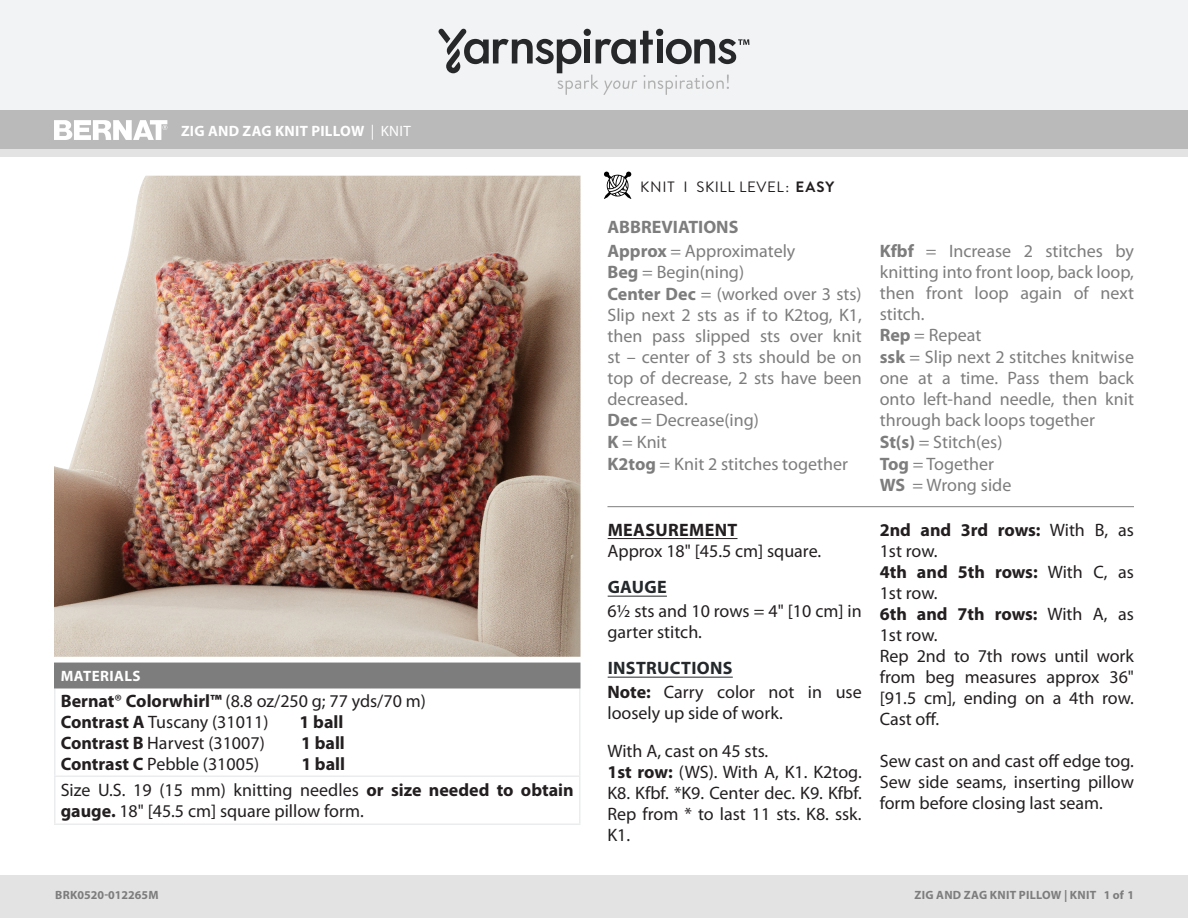
<style>
.page{position:relative;width:1188px;height:918px;background:#fff}
.page>*{position:absolute;margin:0;border:0;box-sizing:border-box;transform-origin:0 0}
.List_Paragraph{font:18px/21px "Myriad Pro";color:#231f20}
.Abbreviations{font:18px/21px "Myriad Pro";color:#7d7d7d;text-align:justify}
.Body{font:18px "Myriad Pro";color:#231f20}
.Head{font:700 18px "Myriad Pro";letter-spacing:.02em;color:#24282a}
.List_Paragraph-2{font:700 18px "Myriad Pro";color:#231f20}
.List_Paragraph-3{font:700 18px "Myriad Pro";color:#7d7d7d}
.Head-2{font:700 18px "Myriad Pro";letter-spacing:.02em;color:#231f20}
.Pattern_Title{font:700 15px "Myriad Pro";letter-spacing:.02em;color:#fff}
.Skill_Level{font:15px "Brandon Grotesque";letter-spacing:.035em;color:#231f20}
.Pattern_Title-2{font:15px "Myriad Pro";letter-spacing:.02em;color:#fff}
.Materials_Head{font:700 15px "Myriad Pro";letter-spacing:.03em;color:#fff}
.t1{font:700 12px "Myriad Pro";letter-spacing:.01em;color:#7d7d7d}
.s1{font-weight:700}
.s2{font-weight:400}
</style>
<div class="page">
<div style="left:0;top:875px;width:1188px;height:43px;background:#e4e3e3"></div>
<div style="left:0;top:149px;width:1188px;height:9px;background:#e4e3e3"></div>
<div style="left:0;top:0;width:1188px;height:111px;background:#f2f3f4"></div>
<div style="left:0;top:111px;width:1188px;height:38px;background:#bbbaba"></div>
<svg style="left:604px;top:171px;width:27px;height:28px"></svg>
<svg style="left:54px;top:120px;width:114px;height:20px"></svg>
<div style="left:55px;top:663px;width:525px;height:25px;background:#7d7d7d"></div>
<hr style="left:54px;top:688px;width:2px;height:88px;background:#eaeced">
<hr style="left:54px;top:777px;width:2px;height:47px;background:#eaeced">
<hr style="left:579px;top:688px;width:1px;height:88px;background:#eaeced">
<hr style="left:579px;top:777px;width:1px;height:47px;background:#eaeced">
<hr style="left:54px;top:776px;width:526px;height:1px;background:#eaeced">
<hr style="left:54px;top:824px;width:526px;height:1px;background:#eaeced">
<hr style="left:54px;top:663px;width:526px;height:1px;background:#7d7d7d">
<hr style="left:54px;top:664px;width:2px;height:23px;background:#7d7d7d">
<hr style="left:54px;top:687px;width:526px;height:1px;background:#7d7d7d">
<svg style="left:438px;top:29px;width:311px;height:66px"></svg>
<hr style="left:608px;top:538px;width:130px;height:1px;background:#231f20">
<hr style="left:608px;top:596px;width:59px;height:1px;background:#24282a">
<hr style="left:608px;top:677px;width:125px;height:1px;background:#24282a">
<img style="left:54px;top:176px;width:526px;height:481px">
<hr style="left:608px;top:506px;width:526px;height:1px;background:#7d7d7d">
<p class="Pattern_Title-2" style="left:181px;top:122px;width:83px"><span class="s1">X</span> | CROCHET</p>
<p class="Pattern_Title" style="left:181px;top:121px;width:231px">ZIG AND ZAG KNIT PILLOW <span class="s2">| KNIT</span></p>
<p class="Materials_Head" style="left:61px;top:666px;width:81px">MATERIALS</p>
<p class="List_Paragraph" style="left:61px;top:690px;width:367px"><span class="s1">Bernat</span>® <span class="s1">Colorwhirl™</span> (8.8 oz/250 g; 77 yds/70 m)</p>
<p class="List_Paragraph" style="left:61px;top:711px;width:209px"><span class="s1">Contrast A</span> Tuscany (31011)</p>
<p class="List_Paragraph-2" style="left:300px;top:710px;width:45px">1 ball</p>
<p class="List_Paragraph" style="left:61px;top:732px;width:206px"><span class="s1">Contrast B</span> Harvest (31007)</p>
<p class="List_Paragraph-2" style="left:301px;top:731px;width:45px">1 ball</p>
<p class="List_Paragraph" style="left:61px;top:753px;width:200px"><span class="s1">Contrast C</span> Pebble (31005)</p>
<p class="List_Paragraph-2" style="left:301px;top:752px;width:45px">1 ball</p>
<p class="List_Paragraph" style="left:61px;top:779px;width:514px">Size U.S. 19 (15 mm) knitting needles <span class="s1">or size needed to obtain gauge.</span> 18" [45.5 cm] square pillow form.</p>
<p class="Skill_Level" style="left:640px;top:177px;width:196px">KNIT I SKILL LEVEL: <span class="s1">EASY</span></p>
<p class="List_Paragraph-3" style="left:608px;top:215px;width:132px">ABBREVIATIONS</p>
<p class="Abbreviations" style="left:608px;top:240px;width:189px"><span class="s1">Approx</span> = Approximately</p>
<p class="Abbreviations" style="left:608px;top:261px;width:138px"><span class="s1">Beg</span> = Begin(ning)</p>
<p class="Abbreviations" style="left:608px;top:283px;width:256px"><span class="s1">Center Dec</span> = (worked over 3 sts)<br>Slip next 2 sts as if to K2tog, K1, then pass slipped sts over knit st – center of 3 sts should be on top of decrease, 2 sts have been decreased.</p>
<p class="Abbreviations" style="left:608px;top:409px;width:153px"><span class="s1">Dec</span> = Decrease(ing)</p>
<p class="Abbreviations" style="left:608px;top:431px;width:61px"><span class="s1">K</span> = Knit</p>
<p class="Abbreviations" style="left:608px;top:453px;width:242px"><span class="s1">K2tog</span> = Knit 2 stitches together</p>
<p class="Head-2" style="left:608px;top:518px;width:131px">MEASUREMENT</p>
<p class="Body" style="left:608px;top:540px;width:215px">Approx 18" [45.5 cm] square.</p>
<p class="Head" style="left:608px;top:575px;width:61px">GAUGE</p>
<p class="List_Paragraph" style="left:608px;top:600px;width:256px">6½ sts and 10 rows = 4" [10 cm] in garter stitch.</p>
<p class="Head" style="left:608px;top:656px;width:126px">INSTRUCTIONS</p>
<p class="List_Paragraph" style="left:608px;top:681px;width:256px"><span class="s1">Note:</span> Carry color not in use loosely up side of work.</p>
<p class="List_Paragraph" style="left:608px;top:740px;width:162px">With A, cast on 45 sts.</p>
<p class="List_Paragraph" style="left:608px;top:761px;width:256px;text-align:justify"><span class="s1">1st row:</span> (WS). With A, K1. K2tog.<br>K8. Kfbf. *K9. Center dec. K9. Kfbf.<br>Rep from * to last 11 sts. K8. ssk.<br>K1.</p>
<p class="Abbreviations" style="left:880px;top:240px;width:256px"><span class="s1">Kfbf</span> = Increase 2 stitches by knitting into front loop, back loop, then front loop again of next stitch.</p>
<p class="Abbreviations" style="left:880px;top:324px;width:103px"><span class="s1">Rep</span> = Repeat</p>
<p class="Abbreviations" style="left:880px;top:346px;width:256px"><span class="s1">ssk</span> = Slip next 2 stitches knitwise one at a time. Pass them back onto left-hand needle, then knit through back loops together</p>
<p class="Abbreviations" style="left:880px;top:431px;width:124px"><span class="s1">St(s)</span> = Stitch(es)</p>
<p class="Abbreviations" style="left:880px;top:453px;width:116px"><span class="s1">Tog</span> = Together</p>
<p class="Abbreviations" style="left:880px;top:474px;width:133px"><span class="s1">WS</span> = Wrong side</p>
<p class="List_Paragraph" style="left:880px;top:519px;width:256px"><span class="s1">2nd and 3rd rows:</span> With B, as<br>1st row.</p>
<p class="List_Paragraph" style="left:880px;top:561px;width:256px"><span class="s1">4th and 5th rows:</span> With C, as<br>1st row.</p>
<p class="List_Paragraph" style="left:880px;top:603px;width:256px"><span class="s1">6th and 7th rows:</span> With A, as<br>1st row.</p>
<p class="List_Paragraph" style="left:880px;top:645px;width:256px;text-align:justify">Rep 2nd to 7th rows until work from beg measures approx 36" [91.5 cm], ending on a 4th row.<br>Cast off.</p>
<p class="List_Paragraph" style="left:880px;top:750px;width:256px;text-align:justify">Sew cast on and cast off edge tog.<br>Sew side seams, inserting pillow form before closing last seam.</p>
<p class="t1" style="left:54px;top:887px;width:33px">SKU #</p>
<p class="t1" style="left:1030px;top:887px;width:62px">X | CROCHE</p>
<p class="t1" style="left:1127px;top:887px;width:9px">X</p>
<p class="t1" style="left:55px;top:887px;width:105px">BRK0520-012265M</p>
<p class="t1" style="left:915px;top:887px;width:221px">ZIG AND ZAG KNIT PILLOW | KNIT 1 of 1</p>
</div>
